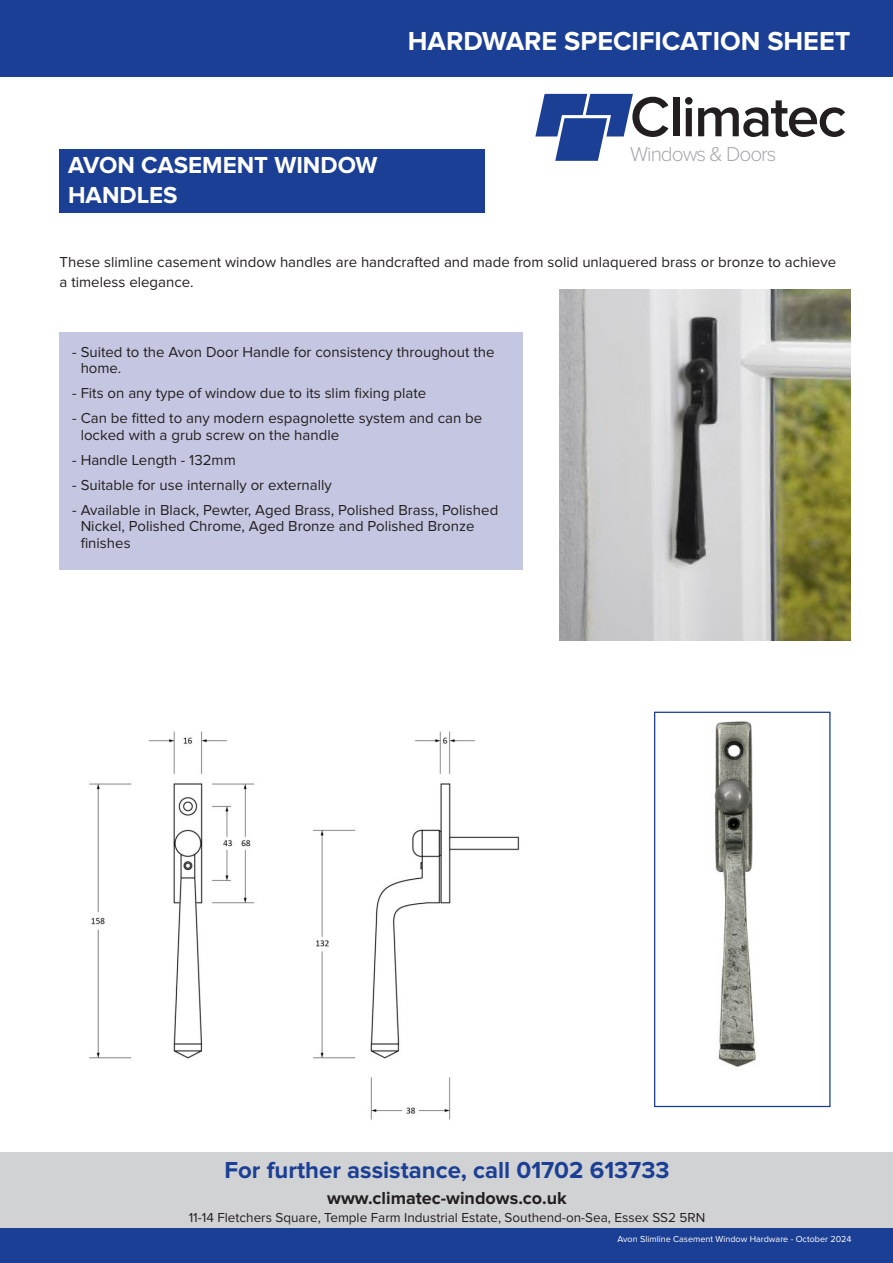
<style>
.page{position:relative;width:893px;height:1263px;background:#fff}
.page>*{position:absolute;margin:0;border:0;box-sizing:border-box;transform-origin:0 0}
.t1{font:600 58.35px "Proxima Nova";letter-spacing:-.03em;color:#231f20}
.t2{font:700 27px "Proxima Nova";color:#fff}
.t3{font:700 24px "Proxima Nova";color:#1b3f94}
.t4{font:700 24px/30px "Proxima Nova";color:#fff}
.t5{font:300 20.85px "Proxima Nova";letter-spacing:-.05em;color:#a8a9ad}
.t6{font:700 18px "Proxima Nova";color:#231f20}
.t7{font:15px/16.5px "Proxima Nova";color:#231f20}
.t8{font:13.5px "Proxima Nova";color:#231f20}
.t9{font:9px "Proxima Nova";color:#fff}
</style>
<div class="page">
<div style="left:0;top:1152px;width:893px;height:77px;background:#d1d2d4"></div>
<div style="left:0;top:1229px;width:893px;height:34px;background:#1b3f94"></div>
<svg style="left:535px;top:94px;width:98px;height:67px"></svg>
<div style="left:0;top:0;width:893px;height:77px;background:#1b3f94"></div>
<div style="left:60px;top:149px;width:425px;height:64px;background:#1b3f94"></div>
<img style="left:714px;top:721px;width:43px;height:346px">
<div style="left:654px;top:712px;width:176px;height:395px;border:1px solid #1b3f94"></div>
<div style="left:60px;top:332px;width:463px;height:238px;background:#c5c6e1"></div>
<img style="left:89px;top:731px;width:431px;height:389px">
<img style="left:559px;top:289px;width:291px;height:351px">
<p class="t4" style="left:68px;top:151px;width:311px">AVON CASEMENT WINDOW<br>HANDLES</p>
<p class="t2" style="left:408px;top:25px;width:444px">HARDWARE SPECIFICATION SHEET</p>
<p class="t1" style="left:630px;top:83px;width:218px">Climatec</p>
<p class="t5" style="left:630px;top:142px;width:148px">Windows &amp; Doors</p>
<p class="t7" style="left:60px;top:253px;width:778px;line-height:19.5px">These slimline casement window handles are handcrafted and made from solid unlaquered brass or bronze to achieve a timeless elegance.</p>
<p class="t7" style="left:81px;top:344px;width:415px;text-indent:-8px">- Suited to the Avon Door Handle for consistency throughout the home.</p>
<p class="t7" style="left:72px;top:386px;width:355px">- Fits on any type of window due to its slim fixing plate</p>
<p class="t7" style="left:81px;top:411px;width:403px;text-indent:-8px">- Can be fitted to any modern espagnolette system and can be locked with a grub screw on the handle</p>
<p class="t7" style="left:72px;top:452px;width:165px">- Handle Length - 132mm</p>
<p class="t7" style="left:72px;top:477px;width:261px">- Suitable for use internally or externally</p>
<p class="t7" style="left:81px;top:502px;width:419px;text-indent:-8px">- Available in Black, Pewter, Aged Brass, Polished Brass, Polished<br>Nickel, Polished Chrome, Aged Bronze and Polished Bronze finishes</p>
<p class="t3" style="left:224px;top:1156px;width:447px">For further assistance, call 01702 613733</p>
<p class="t6" style="left:327px;top:1187px;width:241px">www.climatec-windows.co.uk</p>
<p class="t8" style="left:189px;top:1211px;width:518px">11-14 Fletchers Square, Temple Farm Industrial Estate, Southend-on-Sea, Essex SS2 5RN</p>
<p class="t9" style="left:617px;top:1234px;width:236px">Avon Slimline Casement Window Hardware - October 2024</p>
</div>
